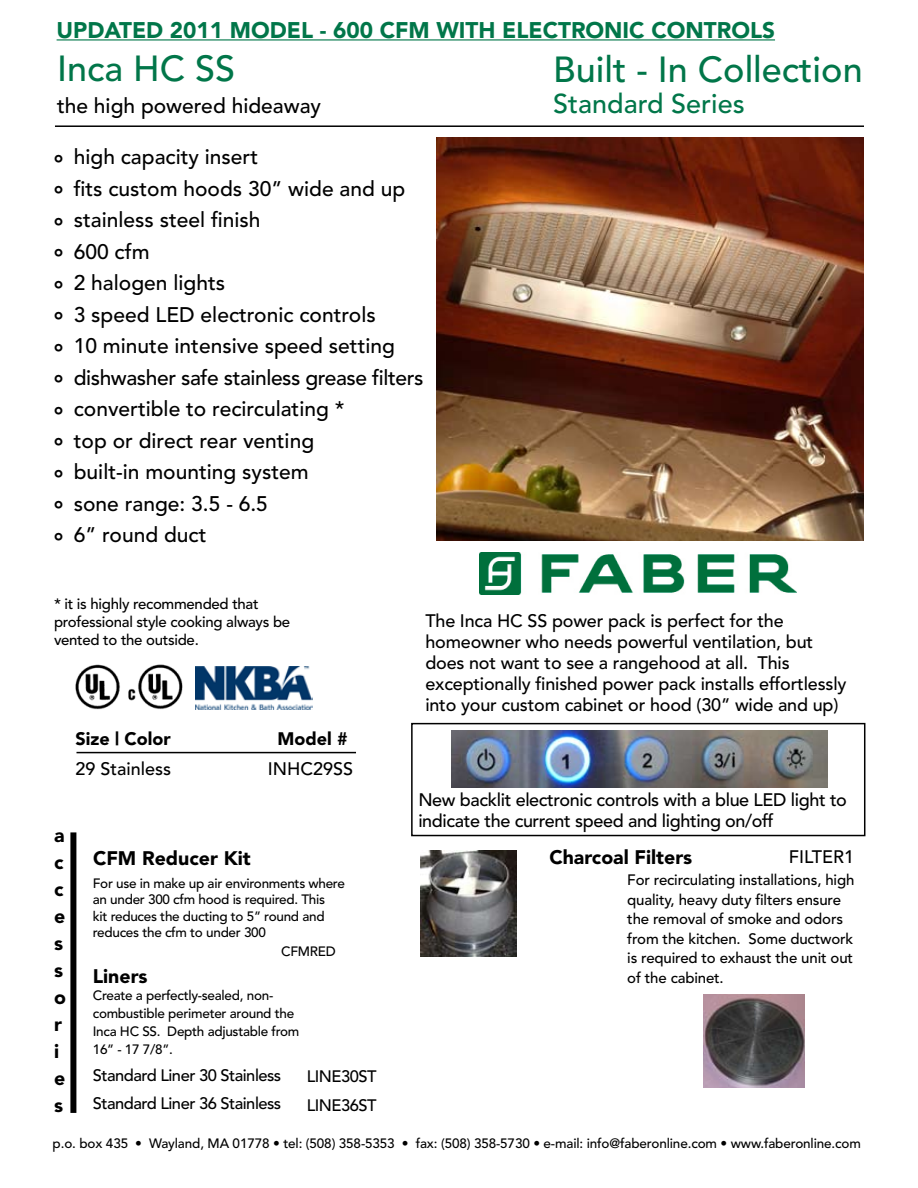
<style>
.page{position:relative;width:918px;height:1188px;background:#fff}
.page>*{position:absolute;margin:0;border:0;box-sizing:border-box;transform-origin:0 0}
.t1{font:500 36px "Avenir";color:#017649}
.t2{font:500 27px "Avenir";color:#017649}
.t3{font:900 22.5px "Avenir";color:#017649}
.t4{font:900 22.5px/31.5px "Avenir";color:#000;text-align:justify}
.t5{font:500 21px/31.5px "Avenir";color:#000}
.t6{font:900 19.5px/27px "Avenir";color:#000}
.t7{font:500 18px/21px "Avenir";letter-spacing:-.01em;color:#000}
.t8{font:900 18px "Avenir";color:#000}
.t9{font:500 16.5px/28.5px "Avenir";letter-spacing:-.03em;color:#000}
.t10{font:500 15px/19.5px "Avenir";letter-spacing:-.01em;color:#000}
.t11{font:500 13.5px/18px "Avenir";letter-spacing:-.02em;color:#000}
</style>
<div class="page">
<hr style="left:55px;top:125px;width:809px;height:2px;background:#000">
<hr style="left:76px;top:752px;width:280px;height:1px;background:#000">
<img style="left:75px;top:664px;width:108px;height:46px">
<img style="left:480px;top:552px;width:317px;height:42px">
<img style="left:195px;top:666px;width:118px;height:43px">
<img style="left:437px;top:137px;width:427px;height:404px">
<div style="left:70px;top:832px;width:6px;height:281px;background:#000"></div>
<div style="left:411px;top:723px;width:454px;height:113px;border:2px solid #000"></div>
<img style="left:421px;top:850px;width:95px;height:107px">
<img style="left:704px;top:995px;width:100px;height:93px">
<hr style="left:57px;top:39px;width:718px;height:2px;background:#017649">
<img style="left:452px;top:730px;width:376px;height:57px">
<h3 class="t3" style="left:57px;top:16px;width:720px">UPDATED 2011 MODEL - 600 CFM WITH ELECTRONIC CONTROLS</h3>
<h1 class="t1" style="left:57px;top:48px;width:180px">Inca HC SS</h1>
<h3 class="t5" style="left:57px;top:90px;width:266px">the high powered hideaway</h3>
<h3 class="t4" style="left:54px;top:147px;width:10px">° ° ° ° ° ° ° ° ° ° ° ° °</h3>
<p class="t5" style="left:74px;top:142px;width:351px">high capacity insert<br>fits custom hoods 30” wide and up stainless steel finish<br>600 cfm<br>2 halogen lights<br>3 speed LED electronic controls<br>10 minute intensive speed setting dishwasher safe stainless grease filters convertible to recirculating *<br>top or direct rear venting<br>built-in mounting system<br>sone range: 3.5 - 6.5<br>6” round duct</p>
<h1 class="t1" style="left:553px;top:48px;width:311px">Built - In Collection</h1>
<h2 class="t2" style="left:553px;top:88px;width:193px">Standard Series</h2>
<p class="t10" style="left:54px;top:595px;width:238px;line-height:18px">* it is highly recommended that professional style cooking always be vented to the outside.</p>
<h3 class="t8" style="left:76px;top:728px;width:97px">Size | Color</h3>
<h3 class="t8" style="left:277px;top:728px;width:72px">Model #</h3>
<h3 class="t7" style="left:76px;top:759px;width:97px">29 Stainless</h3>
<h3 class="t7" style="left:268px;top:759px;width:87px">INHC29SS</h3>
<h3 class="t6" style="left:54px;top:822px;width:13px">a c c e s s o r i e s</h3>
<h3 class="t6" style="left:93px;top:845px;width:159px">CFM Reducer Kit</h3>
<p class="t11" style="left:93px;top:875px;width:254px;line-height:16.5px">For use in make up air environments where an under 300 cfm hood is required. This<br>kit reduces the ducting to 5” round and reduces the cfm to under 300</p>
<p class="t11" style="left:281px;top:942px;width:56px">CFMRED</p>
<h3 class="t6" style="left:93px;top:963px;width:56px">Liners</h3>
<p class="t11" style="left:93px;top:987px;width:208px">Create a perfectly-sealed, non&shy;combustible perimeter around the<br>Inca HC SS. Depth adjustable from<br>16” - 17 7/8”.</p>
<p class="t9" style="left:93px;top:1061px;width:190px">Standard Liner 30 Stainless<br>Standard Liner 36 Stainless</p>
<p class="t9" style="left:307px;top:1063px;width:71px">LINE30ST<br>LINE36ST</p>
<p class="t7" style="left:425px;top:611px;width:423px">The Inca HC SS power pack is perfect for the homeowner who needs powerful ventilation, but does not want to see a rangehood at all. This exceptionally finished power pack installs effortlessly into your custom cabinet or hood (30” wide and up)</p>
<h3 class="t7" style="left:418px;top:790px;width:430px">New backlit electronic controls with a blue LED light to indicate the current speed and lighting on/off</h3>
<h3 class="t6" style="left:549px;top:843px;width:145px">Charcoal Filters</h3>
<h3 class="t7" style="left:789px;top:847px;width:67px">FILTER1</h3>
<p class="t10" style="left:627px;top:871px;width:229px">For recirculating installations, high quality, heavy duty filters ensure the removal of smoke and odors from the kitchen. Some ductwork is required to exhaust the unit out of the cabinet.</p>
<p class="t11" style="left:53px;top:1135px;width:810px">p.o. box 435 • Wayland, MA 01778 • tel: (508) 358-5353 • fax: (508) 358-5730 • e-mail: info@faberonline.com • www.faberonline.com</p>
</div>
